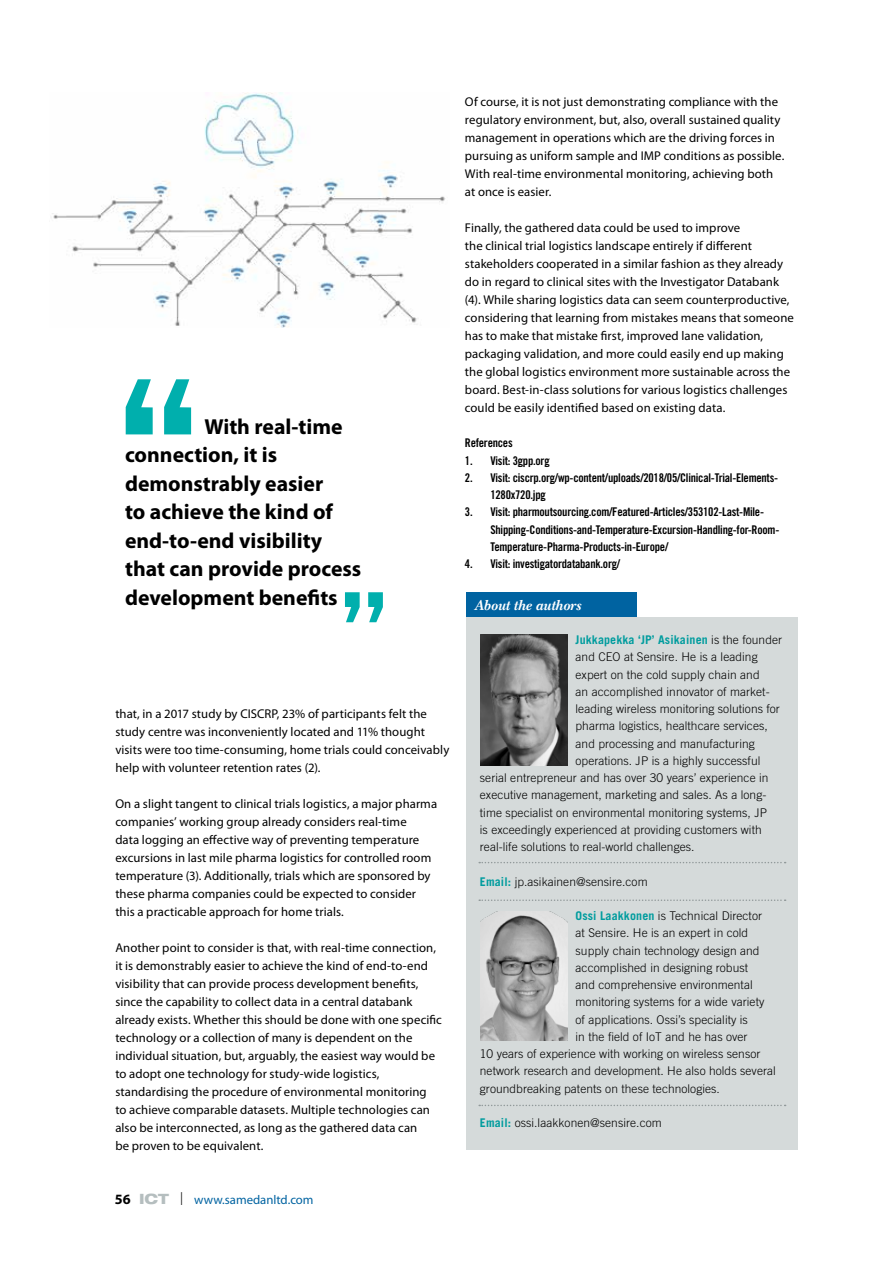
<style>
.page{position:relative;width:893px;height:1263px;background:#fff}
.page>*{position:absolute;margin:0;border:0;box-sizing:border-box;transform-origin:0 0}
.t1{font:700 21.75px/28.5px "Myriad Pro";color:#000}
.t2{font:italic 700 15px "ITC New Baskerville";color:#fff}
.t3{font:12.75px/18px "Myriad Pro";letter-spacing:.005em;color:#000}
.t4{font:12.75px "Myriad Pro";color:#0063a1}
.t5{font:300 12px "Trade Gothic";letter-spacing:.005em;color:#000}
.t6{font:12px/17.2px "Trade Gothic LT Std Bd Cn 20";letter-spacing:-.02em;color:#000}
.t7{font:700 12px "Trade Gothic LT Std";letter-spacing:.01em;color:#009c9e}
.s1{font-weight:700;font-size:14.25px;color:#000}
.s2{font-family:"Helvetica Neue LT Std";font-weight:800;font-stretch:expanded;font-size:14.25px;color:#b5bebf}
.s3{font-family:"Helvetica Neue LT Std";font-weight:100;font-size:18px;color:#000}
.s4{font-family:"Trade Gothic";font-weight:300;color:#000}
.s5{font-family:"Trade Gothic LT Std";font-weight:700;color:#009c9e}
</style>
<div class="page">
<img style="left:52px;top:92px;width:394px;height:236px">
<div style="left:466px;top:617px;width:332px;height:532px;background:#d5dada"></div>
<div style="left:466px;top:592px;width:170px;height:25px;background:#0063a1"></div>
<img style="left:480px;top:635px;width:87px;height:130px">
<img style="left:480px;top:911px;width:87px;height:130px">
<svg style="left:345px;top:592px;width:15px;height:30px"></svg>
<svg style="left:368px;top:592px;width:15px;height:30px"></svg>
<svg style="left:164px;top:379px;width:27px;height:55px"></svg>
<svg style="left:126px;top:379px;width:27px;height:55px"></svg>
<svg style="left:479px;top:862px;width:307px;height:1px"></svg>
<svg style="left:479px;top:899px;width:307px;height:2px"></svg>
<svg style="left:479px;top:1105px;width:307px;height:1px"></svg>
<h1 class="t1" style="left:125px;top:412px;width:238px;text-indent:80px">With real-time connection, it is demonstrably easier<br>to achieve the kind of end-to-end visibility that can provide process development benefits</h1>
<p class="t3" style="left:115px;top:705px;width:335px">that, in a 2017 study by CISCRP, 23% of participants felt the study centre was inconveniently located and 11% thought visits were too time-consuming, home trials could conceivably help with volunteer retention rates (2).</p>
<p class="t3" style="left:115px;top:795px;width:323px">On a slight tangent to clinical trials logistics, a major pharma companies’ working group already considers real-time<br>data logging an effective way of preventing temperature excursions in last mile pharma logistics for controlled room temperature (3). Additionally, trials which are sponsored by these pharma companies could be expected to consider this a practicable approach for home trials.</p>
<p class="t3" style="left:115px;top:939px;width:328px">Another point to consider is that, with real-time connection, it is demonstrably easier to achieve the kind of end-to-end visibility that can provide process development benefits, since the capability to collect data in a central databank already exists. Whether this should be done with one specific technology or a collection of many is dependent on the individual situation, but, arguably, the easiest way would be to adopt one technology for study-wide logistics, standardising the procedure of environmental monitoring<br>to achieve comparable datasets. Multiple technologies can also be interconnected, as long as the gathered data can<br>be proven to be equivalent.</p>
<p class="t4" style="left:115px;top:1192px;width:200px"><span class="s1">56</span> <span class="s2">ICT</span> <span class="s3">l</span> www.samedanltd.com</p>
<p class="t3" style="left:465px;top:93px;width:321px">Of course, it is not just demonstrating compliance with the regulatory environment, but, also, overall sustained quality management in operations which are the driving forces in pursuing as uniform sample and IMP conditions as possible.<br>With real-time environmental monitoring, achieving both at once is easier.</p>
<p class="t3" style="left:465px;top:219px;width:330px">Finally, the gathered data could be used to improve<br>the clinical trial logistics landscape entirely if different stakeholders cooperated in a similar fashion as they already do in regard to clinical sites with the Investigator Databank (4). While sharing logistics data can seem counterproductive, considering that learning from mistakes means that someone has to make that mistake first, improved lane validation, packaging validation, and more could easily end up making the global logistics environment more sustainable across the board. Best-in-class solutions for various logistics challenges could be easily identified based on existing data.</p>
<p class="t6" style="left:465px;top:434px;width:49px">References</p>
<p class="t6" style="left:465px;top:452px;width:86px">1. Visit: 3gpp.org</p>
<p class="t6" style="left:490px;top:469px;width:289px;text-indent:-26px">2. Visit: ciscrp.org/wp-content/uploads/2018/05/Clinical-Trial-Elements-<br>1280x720.jpg</p>
<p class="t6" style="left:490px;top:503px;width:290px;text-indent:-26px">3. Visit: pharmoutsourcing.com/Featured-Articles/353102-Last-Mile-<br>Shipping-Conditions-and-Temperature-Excursion-Handling-for-Room-<br>Temperature-Pharma-Products-in-Europe/</p>
<p class="t6" style="left:465px;top:555px;width:157px">4. Visit: investigatordatabank.org/</p>
<p class="t2" style="left:475px;top:596px;width:108px">About the authors</p>
<p class="t7" style="left:576px;top:632px;width:208px">Jukkapekka ‘JP’ Asikainen <span class="s4">is the founder</span></p>
<p class="t5" style="left:576px;top:650px;width:184px">and CEO at Sensire. He is a leading</p>
<p class="t5" style="left:576px;top:667px;width:186px">expert on the cold supply chain and</p>
<p class="t5" style="left:576px;top:684px;width:196px">an accomplished innovator of market-</p>
<p class="t5" style="left:576px;top:702px;width:206px">leading wireless monitoring solutions for</p>
<p class="t5" style="left:576px;top:719px;width:194px">pharma logistics, healthcare services,</p>
<p class="t5" style="left:576px;top:736px;width:181px">and processing and manufacturing</p>
<p class="t5" style="left:576px;top:753px;width:186px">operations. JP is a highly successful</p>
<p class="t5" style="left:480px;top:771px;width:290px">serial entrepreneur and has over 30 years’ experience in</p>
<p class="t5" style="left:480px;top:788px;width:288px">executive management, marketing and sales. As a long-</p>
<p class="t5" style="left:480px;top:805px;width:289px">time specialist on environmental monitoring systems, JP</p>
<p class="t5" style="left:480px;top:822px;width:283px">is exceedingly experienced at providing customers with</p>
<p class="t5" style="left:480px;top:840px;width:216px">real-life solutions to real-world challenges.</p>
<p class="t5" style="left:480px;top:874px;width:169px"><span class="s5">Email:</span> jp.asikainen@sensire.com</p>
<p class="t5" style="left:576px;top:909px;width:188px"><span class="s5">Ossi Laakkonen</span> is Technical Director</p>
<p class="t5" style="left:576px;top:926px;width:174px">at Sensire. He is an expert in cold</p>
<p class="t5" style="left:576px;top:943px;width:186px">supply chain technology design and</p>
<p class="t5" style="left:576px;top:960px;width:174px">accomplished in designing robust</p>
<p class="t5" style="left:576px;top:978px;width:179px">and comprehensive environmental</p>
<p class="t5" style="left:576px;top:995px;width:190px">monitoring systems for a wide variety</p>
<p class="t5" style="left:576px;top:1012px;width:174px">of applications. Ossi’s speciality is</p>
<p class="t5" style="left:576px;top:1029px;width:174px">in the field of IoT and he has over</p>
<p class="t5" style="left:480px;top:1047px;width:282px">10 years of experience with working on wireless sensor</p>
<p class="t5" style="left:480px;top:1064px;width:297px">network research and development. He also holds several</p>
<p class="t5" style="left:480px;top:1081px;width:242px">groundbreaking patents on these technologies.</p>
<p class="t5" style="left:480px;top:1116px;width:183px"><span class="s5">Email:</span> ossi.laakkonen@sensire.com</p>
</div>
